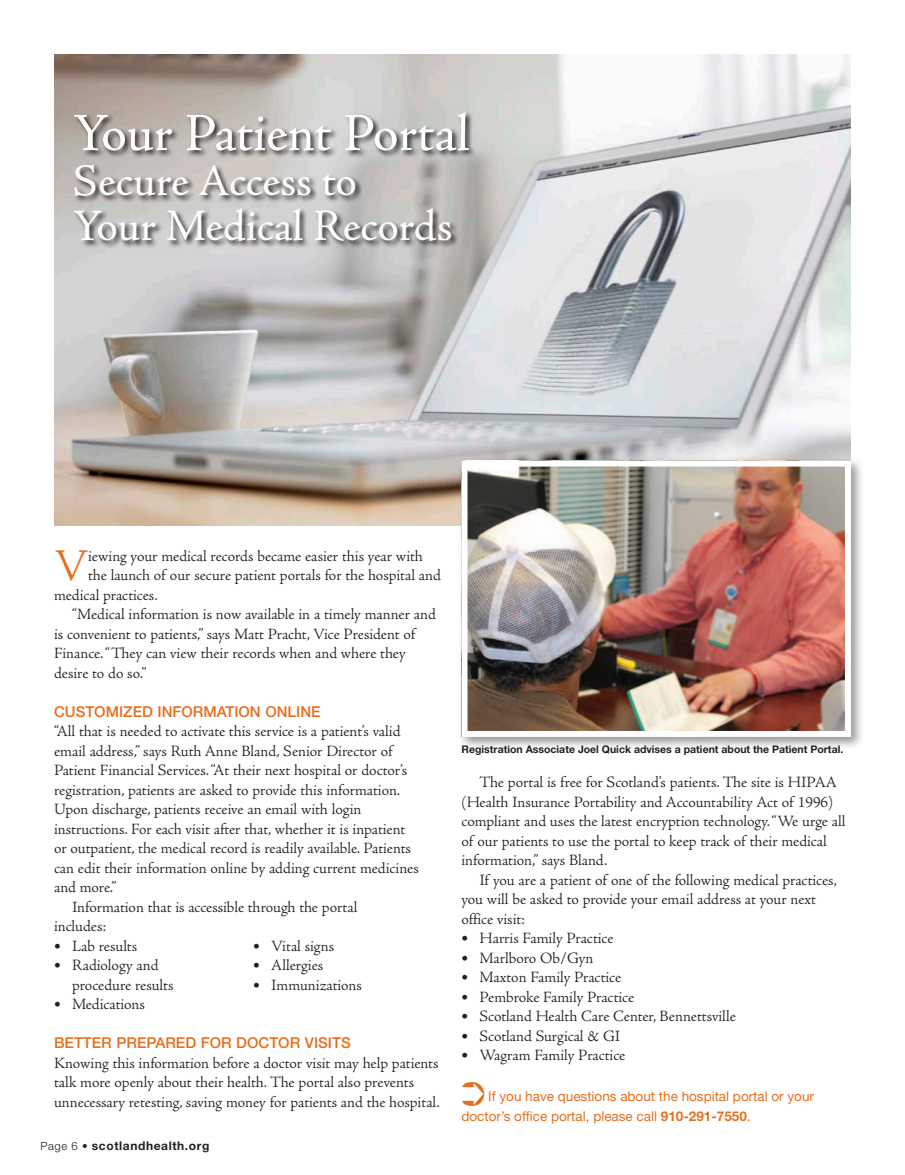
<style>
.page{position:relative;width:905px;height:1175px;background:#fff}
.page>*{position:absolute;margin:0;border:0;box-sizing:border-box;transform-origin:0 0}
.t1{font:54px "Adobe Jenson Pro";letter-spacing:-.005em;color:#fff}
.t2{font:300 45.45px "Adobe Jenson Pro";color:#e4701e}
.t3{font:45px/45px "Adobe Jenson Pro";letter-spacing:-.005em;color:#fff}
.t4{font:300 15.75px/19.5px "Adobe Jenson Pro";letter-spacing:-.005em;color:#231f20}
.t5{font:500 15px "Helvetica Neue LT Std";color:#e4701e}
.t6{font:13.5px/19.5px "Helvetica Neue LT Std";color:#e4701e}
.t7{font:700 12px "Helvetica Neue LT Std";letter-spacing:.05em;color:#231f20}
.t8{font:700 10.5px "Helvetica Neue LT Std";color:#231f20}
.s1{font-family:"Helvetica Neue LT Std";font-weight:700;font-size:13.5px}
.s2{font-weight:300;font-size:11.25px}
.s3{font-weight:700}
</style>
<div class="page">
<img style="left:54px;top:54px;width:796px;height:471px">
<svg style="left:73px;top:111px;width:403px;height:138px;background:#afacaa"></svg>
<div style="left:457px;top:456px;width:406px;height:293px;background:#231f20;opacity:.45"></div>
<img style="left:468px;top:467px;width:375px;height:263px">
<div style="left:461px;top:460px;width:389px;height:277px;border:6px solid #fff"></div>
<h1 class="t1" style="left:73px;top:103px;width:398px">Your Patient Portal</h1>
<h3 class="t3" style="left:73px;top:159px;width:381px">Secure Access to<br>Your Medical Records</h3>
<h2 class="t2" style="left:54px;top:540px;width:36px">V</h2>
<p class="t4" style="left:88px;top:546px;width:336px">iewing your medical records became easier this year with</p>
<p class="t4" style="left:88px;top:565px;width:354px">the launch of our secure patient portals for the hospital and</p>
<p class="t4" style="left:54px;top:585px;width:105px">medical practices.</p>
<p class="t4" style="left:72px;top:604px;width:365px">“Medical information is now available in a timely manner and</p>
<p class="t4" style="left:54px;top:624px;width:363px">is convenient to patients,” says Matt Pracht, Vice President of</p>
<p class="t4" style="left:54px;top:643px;width:353px">Finance. “They can view their records when and where they</p>
<p class="t4" style="left:54px;top:663px;width:94px">desire to do so.”</p>
<p class="t5" style="left:54px;top:702px;width:268px">CUSTOMIZED INFORMATION ONLINE</p>
<p class="t4" style="left:54px;top:721px;width:348px">“All that is needed to activate this service is a patient’s valid</p>
<p class="t4" style="left:54px;top:741px;width:340px">email address,” says Ruth Anne Bland, Senior Director of</p>
<p class="t4" style="left:54px;top:760px;width:355px">Patient Financial Services. “At their next hospital or doctor’s</p>
<p class="t4" style="left:54px;top:780px;width:348px">registration, patients are asked to provide this information.</p>
<p class="t4" style="left:54px;top:799px;width:309px">Upon discharge, patients receive an email with login</p>
<p class="t4" style="left:54px;top:819px;width:353px">instructions. For each visit after that, whether it is inpatient</p>
<p class="t4" style="left:54px;top:838px;width:358px">or outpatient, the medical record is readily available. Patients</p>
<p class="t4" style="left:54px;top:858px;width:366px">can edit their information online by adding current medicines</p>
<p class="t4" style="left:54px;top:877px;width:64px">and more.”</p>
<p class="t4" style="left:72px;top:897px;width:287px">Information that is accessible through the portal</p>
<p class="t4" style="left:54px;top:916px;width:54px">includes:</p>
<p class="t4" style="left:54px;top:936px;width:85px"><span class="s1">•</span> Lab results</p>
<p class="t4" style="left:72px;top:955px;width:103px;text-indent:-18px"><span class="s1">•</span> Radiology and procedure results</p>
<p class="t4" style="left:54px;top:994px;width:92px"><span class="s1">•</span> Medications</p>
<p class="t4" style="left:253px;top:936px;width:82px"><span class="s1">•</span> Vital signs</p>
<p class="t4" style="left:253px;top:955px;width:71px"><span class="s1">•</span> Allergies</p>
<p class="t4" style="left:253px;top:975px;width:110px"><span class="s1">•</span> Immunizations</p>
<p class="t5" style="left:54px;top:1034px;width:298px">BETTER PREPARED FOR DOCTOR VISITS</p>
<p class="t4" style="left:54px;top:1053px;width:387px">Knowing this information before a doctor visit may help patients talk more openly about their health. The portal also prevents unnecessary retesting, saving money for patients and the hospital.</p>
<p class="t7" style="left:40px;top:1138px;width:170px"><span class="s2">Page 6 •</span> scotlandhealth.org</p>
<p class="t8" style="left:461px;top:742px;width:383px">Registration Associate Joel Quick advises a patient about the Patient Portal.</p>
<p class="t4" style="left:461px;top:772px;width:385px;text-indent:18px">The portal is free for Scotland’s patients. The site is HIPAA (Health Insurance Portability and Accountability Act of 1996) compliant and uses the latest encryption technology. “We urge all of our patients to use the portal to keep track of their medical information,” says Bland.</p>
<p class="t4" style="left:461px;top:870px;width:377px;text-indent:18px">If you are a patient of one of the following medical practices, you will be asked to provide your email address at your next office visit:</p>
<p class="t4" style="left:461px;top:928px;width:153px"><span class="s1">•</span> Harris Family Practice</p>
<p class="t4" style="left:461px;top:948px;width:133px"><span class="s1">•</span> Marlboro Ob/Gyn</p>
<p class="t4" style="left:461px;top:967px;width:161px"><span class="s1">•</span> Maxton Family Practice</p>
<p class="t4" style="left:461px;top:987px;width:174px"><span class="s1">•</span> Pembroke Family Practice</p>
<p class="t4" style="left:461px;top:1006px;width:276px"><span class="s1">•</span> Scotland Health Care Center, Bennettsville</p>
<p class="t4" style="left:461px;top:1026px;width:160px"><span class="s1">•</span> Scotland Surgical &amp; GI</p>
<p class="t4" style="left:461px;top:1045px;width:165px"><span class="s1">•</span> Wagram Family Practice</p>
<p class="t6" style="left:461px;top:1086px;width:354px;text-indent:27px">If you have questions about the hospital portal or your doctor’s office portal, please call <span class="s3">910-291-7550</span>.</p>
</div>
